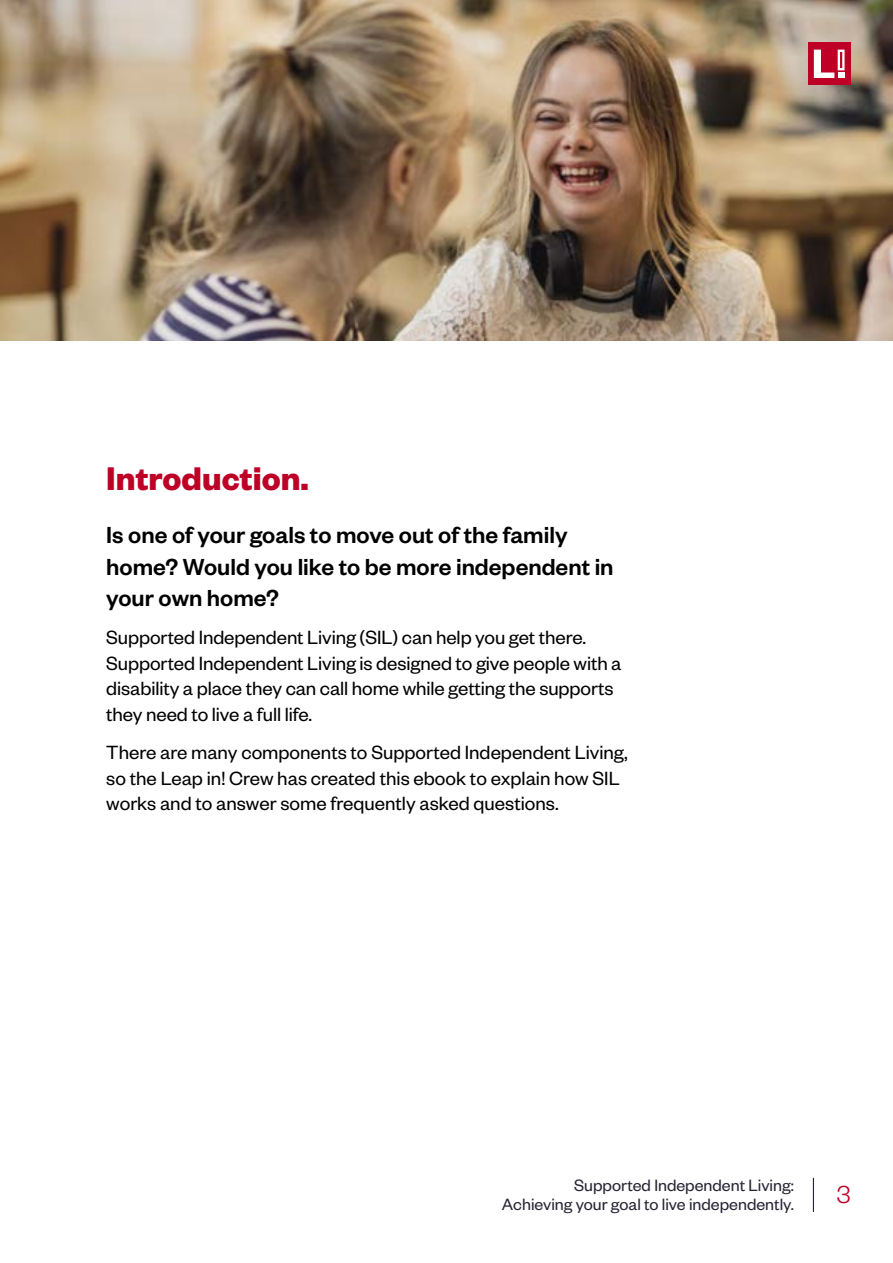
<style>
.page{position:relative;width:893px;height:1263px;background:#fff}
.page>*{position:absolute;margin:0;border:0;box-sizing:border-box;transform-origin:0 0}
.t1{font:700 36px "Founders Grotesk";color:#be0027}
.t2{font:300 27px "Founders Grotesk";color:#be0027}
.t3{font:500 25.5px/31.5px "Founders Grotesk";color:#000}
.t4{font:21px/25.5px "Founders Grotesk";letter-spacing:-.005em;color:#000}
.t5{font:18px/19.5px "Founders Grotesk";color:#272433;text-align:right}
</style>
<div class="page">
<img style="left:0;top:0;width:893px;height:340px">
<hr style="left:813px;top:1178px;width:1px;height:34px;background:#272433">
<div style="left:808px;top:43px;width:42px;height:42px;background:#be0027"></div>
<svg style="left:814px;top:50px;width:30px;height:28px"></svg>
<h1 class="t1" style="left:106px;top:456px;width:204px">Introduction.</h1>
<p class="t3" style="left:106px;top:518px;width:509px">Is one of your goals to move out of the family home? Would you like to be more independent in your own home?</p>
<p class="t4" style="left:106px;top:624px;width:517px">Supported Independent Living (SIL) can help you get there.<br>Supported Independent Living is designed to give people with a disability a place they can call home while getting the supports they need to live a full life.</p>
<p class="t4" style="left:106px;top:739px;width:523px">There are many components to Supported Independent Living, so the Leap in! Crew has created this ebook to explain how SIL works and to answer some frequently asked questions.</p>
<p class="t5" style="left:502px;top:1174px;width:293px">Supported Independent Living:<br>Achieving your goal to live independently.</p>
<p class="t2" style="left:837px;top:1178px;width:15px">3</p>
</div>
